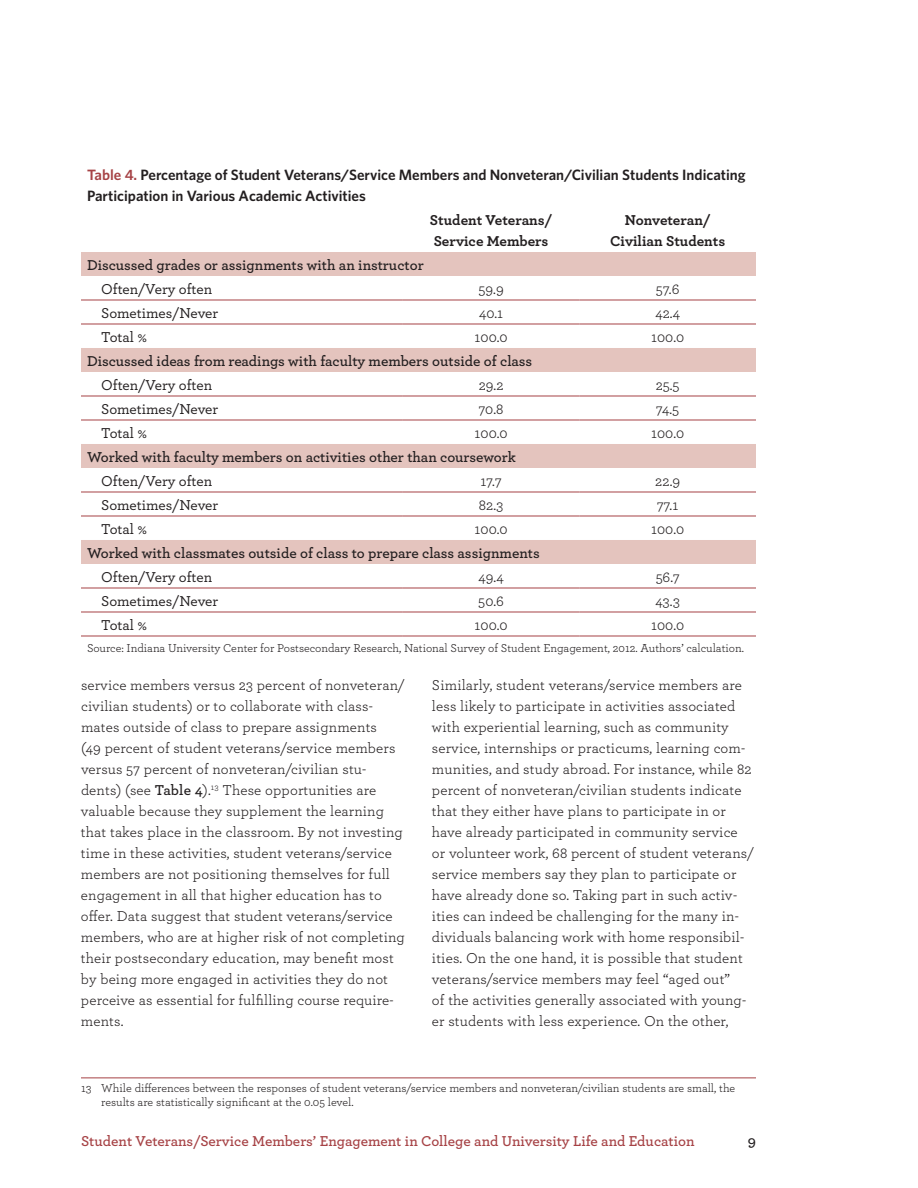
<style>
.page{position:relative;width:918px;height:1188px;background:#fff}
.page>*{position:absolute;margin:0;border:0;box-sizing:border-box;transform-origin:0 0}
.t1{font:15px/21px "Archer";letter-spacing:.01em;color:#231f20}
.t2{font:600 15px "Archer";color:#231f20}
.t3{font:500 15px "Archer";color:#231f20}
.t4{font:600 15px/21px "Whitney";color:#231f20}
.t5{font:600 15px "Archer";color:#a64245}
.t6{font:700 15px/21px "Archer";color:#231f20}
.t7{font:12px/14.4px "Archer";color:#231f20}
.s1{color:#a64245}
.s2{font-weight:600}
</style>
<div class="page">
<hr style="left:81px;top:1078px;width:675px;height:1px;background:#a64245">
<svg style="left:81px;top:252px;width:675px;height:312px"></svg>
<hr style="left:81px;top:300px;width:322px;height:1px;background:#a64245">
<hr style="left:403px;top:300px;width:176px;height:1px;background:#a64245">
<hr style="left:579px;top:300px;width:177px;height:1px;background:#a64245">
<hr style="left:81px;top:324px;width:322px;height:1px;background:#a64245">
<hr style="left:403px;top:324px;width:176px;height:1px;background:#a64245">
<hr style="left:579px;top:324px;width:177px;height:1px;background:#a64245">
<hr style="left:81px;top:396px;width:322px;height:1px;background:#a64245">
<hr style="left:403px;top:396px;width:176px;height:1px;background:#a64245">
<hr style="left:579px;top:396px;width:177px;height:1px;background:#a64245">
<hr style="left:81px;top:420px;width:322px;height:1px;background:#a64245">
<hr style="left:403px;top:420px;width:176px;height:1px;background:#a64245">
<hr style="left:579px;top:420px;width:177px;height:1px;background:#a64245">
<hr style="left:81px;top:492px;width:322px;height:1px;background:#a64245">
<hr style="left:403px;top:492px;width:176px;height:1px;background:#a64245">
<hr style="left:579px;top:492px;width:177px;height:1px;background:#a64245">
<hr style="left:81px;top:516px;width:322px;height:1px;background:#a64245">
<hr style="left:403px;top:516px;width:176px;height:1px;background:#a64245">
<hr style="left:579px;top:516px;width:177px;height:1px;background:#a64245">
<hr style="left:81px;top:588px;width:322px;height:1px;background:#a64245">
<hr style="left:403px;top:588px;width:176px;height:1px;background:#a64245">
<hr style="left:579px;top:588px;width:177px;height:1px;background:#a64245">
<hr style="left:81px;top:612px;width:322px;height:1px;background:#a64245">
<hr style="left:403px;top:612px;width:176px;height:1px;background:#a64245">
<hr style="left:579px;top:612px;width:177px;height:1px;background:#a64245">
<hr style="left:81px;top:636px;width:322px;height:1px;background:#a64245">
<hr style="left:403px;top:636px;width:176px;height:1px;background:#a64245">
<hr style="left:579px;top:636px;width:177px;height:1px;background:#a64245">
<p class="t4" style="left:87px;top:164px;width:660px"><span class="s1">Table 4.</span> Percentage of Student Veterans/Service Members and Nonveteran/Civilian Students Indicating<br>Participation in Various Academic Activities</p>
<p class="t6" style="left:430px;top:209px;width:124px">Student Veterans/<br>Service Members</p>
<p class="t6" style="left:610px;top:209px;width:117px;text-align:center">Nonveteran/<br>Civilian Students</p>
<p class="t2" style="left:87px;top:254px;width:338px">Discussed grades or assignments with an instructor</p>
<p class="t3" style="left:101px;top:278px;width:112px">Often/Very often</p>
<p class="t1" style="left:478px;top:278px;width:27px">59.9</p>
<p class="t1" style="left:656px;top:278px;width:25px">57.6</p>
<p class="t3" style="left:101px;top:302px;width:118px">Sometimes/Never</p>
<p class="t1" style="left:479px;top:302px;width:26px">40.1</p>
<p class="t1" style="left:655px;top:302px;width:26px">42.4</p>
<p class="t3" style="left:101px;top:326px;width:47px">Total %</p>
<p class="t1" style="left:475px;top:326px;width:35px">100.0</p>
<p class="t1" style="left:651px;top:326px;width:35px">100.0</p>
<p class="t2" style="left:87px;top:350px;width:447px">Discussed ideas from readings with faculty members outside of class</p>
<p class="t3" style="left:101px;top:374px;width:112px">Often/Very often</p>
<p class="t1" style="left:479px;top:374px;width:26px">29.2</p>
<p class="t1" style="left:656px;top:374px;width:25px">25.5</p>
<p class="t3" style="left:101px;top:398px;width:118px">Sometimes/Never</p>
<p class="t1" style="left:479px;top:398px;width:26px">70.8</p>
<p class="t1" style="left:656px;top:398px;width:24px">74.5</p>
<p class="t3" style="left:101px;top:422px;width:47px">Total %</p>
<p class="t1" style="left:475px;top:422px;width:35px">100.0</p>
<p class="t1" style="left:651px;top:422px;width:35px">100.0</p>
<p class="t2" style="left:87px;top:446px;width:430px">Worked with faculty members on activities other than coursework</p>
<p class="t3" style="left:101px;top:470px;width:112px">Often/Very often</p>
<p class="t1" style="left:481px;top:470px;width:23px">17.7</p>
<p class="t1" style="left:655px;top:470px;width:26px">22.9</p>
<p class="t3" style="left:101px;top:494px;width:118px">Sometimes/Never</p>
<p class="t1" style="left:479px;top:494px;width:26px">82.3</p>
<p class="t1" style="left:657px;top:494px;width:23px">77.1</p>
<p class="t3" style="left:101px;top:518px;width:47px">Total %</p>
<p class="t1" style="left:475px;top:518px;width:35px">100.0</p>
<p class="t1" style="left:651px;top:518px;width:35px">100.0</p>
<p class="t2" style="left:87px;top:542px;width:454px">Worked with classmates outside of class to prepare class assignments</p>
<p class="t3" style="left:101px;top:566px;width:112px">Often/Very often</p>
<p class="t1" style="left:479px;top:566px;width:27px">49.4</p>
<p class="t1" style="left:656px;top:566px;width:26px">56.7</p>
<p class="t3" style="left:101px;top:590px;width:118px">Sometimes/Never</p>
<p class="t1" style="left:478px;top:590px;width:27px">50.6</p>
<p class="t1" style="left:655px;top:590px;width:26px">43.3</p>
<p class="t3" style="left:101px;top:614px;width:47px">Total %</p>
<p class="t1" style="left:475px;top:614px;width:35px">100.0</p>
<p class="t1" style="left:651px;top:614px;width:35px">100.0</p>
<p class="t7" style="left:87px;top:640px;width:659px">Source: Indiana University Center for Postsecondary Research, National Survey of Student Engagement, 2012. Authors’ calculation.</p>
<p class="t1" style="left:81px;top:674px;width:325px">service members versus 23 percent of nonveteran/ civilian students) or to collaborate with class&shy;mates outside of class to prepare assignments<br>(49 percent of student veterans/service members versus 57 percent of nonveteran/civilian stu&shy;dents) (see <span class="s2">Table 4</span>).<sup>13</sup> These opportunities are valuable because they supplement the learning that takes place in the classroom. By not investing time in these activities, student veterans/service members are not positioning themselves for full engagement in all that higher education has to offer. Data suggest that student veterans/service members, who are at higher risk of not completing their postsecondary education, may benefit most by being more engaged in activities they do not perceive as essential for fulfilling course require&shy;ments.</p>
<p class="t1" style="left:432px;top:674px;width:324px">Similarly, student veterans/service members are less likely to participate in activities associated with experiential learning, such as community service, internships or practicums, learning com&shy;munities, and study abroad. For instance, while 82 percent of nonveteran/civilian students indicate that they either have plans to participate in or have already participated in community service or volunteer work, 68 percent of student veterans/ service members say they plan to participate or have already done so. Taking part in such activ&shy;ities can indeed be challenging for the many in&shy;dividuals balancing work with home responsibil&shy;ities. On the one hand, it is possible that student veterans/service members may feel “aged out”<br>of the activities generally associated with young&shy;er students with less experience. On the other,</p>
<p class="t7" style="left:101px;top:1080px;width:636px;text-indent:-20px">13 While differences between the responses of student veterans/service members and nonveteran/civilian students are small, the results are statistically significant at the 0.05 level.</p>
<p class="t5" style="left:81px;top:1130px;width:615px">Student Veterans/Service Members’ Engagement in College and University Life and Education</p>
<p class="t2" style="left:748px;top:1130px;width:10px">9</p>
</div>
